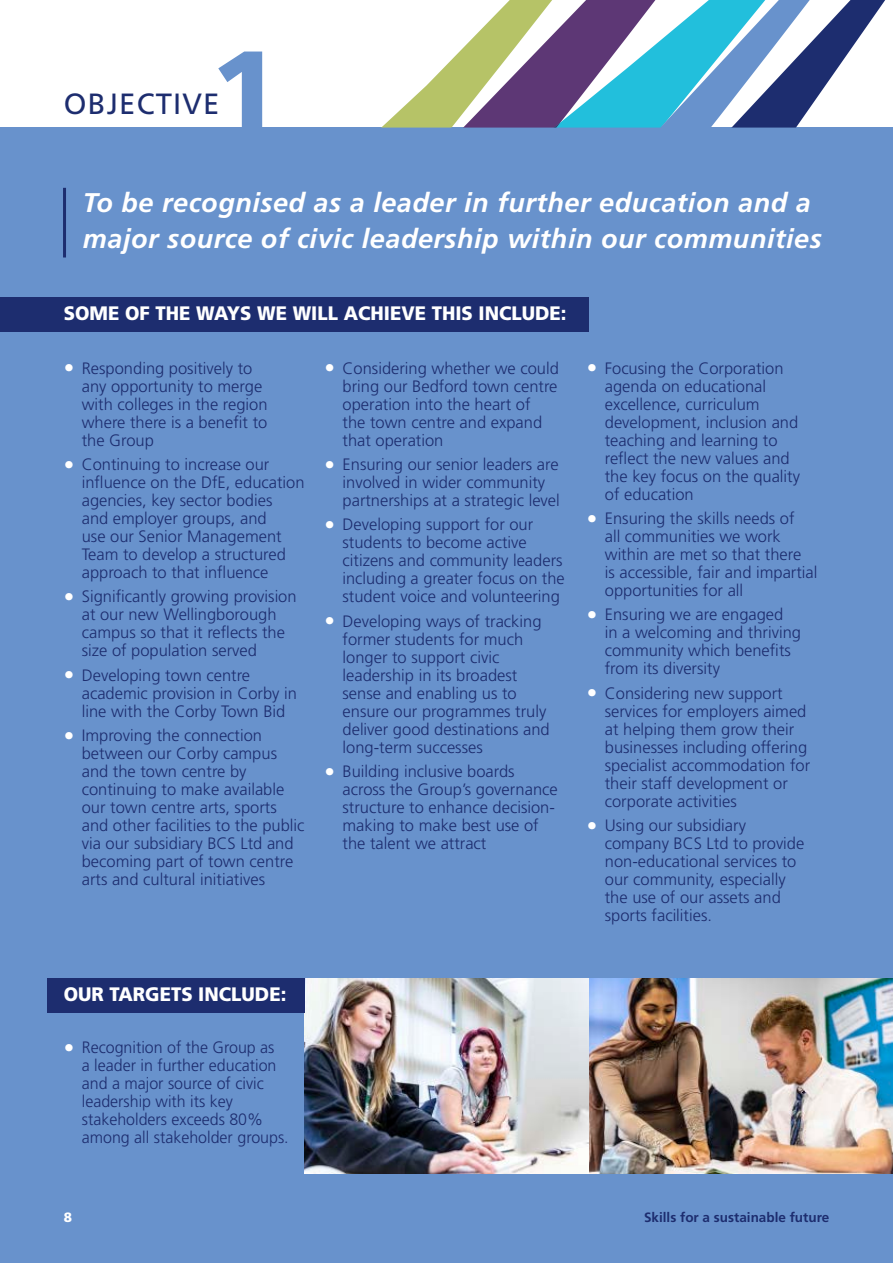
<style>
.page{position:relative;width:893px;height:1263px;background:#fff}
.page>*{position:absolute;margin:0;border:0;box-sizing:border-box;transform-origin:0 0}
.t1{font:900 109.35px "Frutiger";color:#6892cc}
.t2{font:29.25px "Frutiger";letter-spacing:.04em;color:#1d2d6f}
.t3{font:italic 700 27px/36px "Frutiger";letter-spacing:.02em;color:#fff}
.t4{font:900 19.5px "Frutiger";color:#fff;scale:.95 1}
.Bullets{font:300 16.5px/18px "Frutiger";color:#1d2d6f}
.t5{font:700 13.5px "Frutiger";color:#1d2d6f}
.t6{font:900 13.5px "Frutiger";color:#fff}
.s1{font-size:21px;color:#fff}
</style>
<div class="page">
<div style="left:0;top:128px;width:893px;height:1135px;background:#6892cc"></div>
<div style="left:0;top:298px;width:588px;height:34px;background:#1d2d6f"></div>
<hr style="left:63px;top:188px;width:3px;height:69px;background:#1d2d6f">
<img style="left:305px;top:978px;width:588px;height:196px">
<svg style="left:378px;top:0;width:512px;height:128px"></svg>
<div style="left:47px;top:978px;width:258px;height:34px;background:#1d2d6f"></div>
<p class="t1" style="left:211px;top:24px;width:68px">1</p>
<p class="t2" style="left:64px;top:87px;width:157px">OBJECTIVE</p>
<p class="t3" style="left:83px;top:185px;width:740px">To be recognised as a leader in further education and a major source of civic leadership within our communities</p>
<p class="t4" style="left:64px;top:302px;width:531px">SOME OF THE WAYS WE WILL ACHIEVE THIS INCLUDE:</p>
<p class="Bullets" style="left:82px;top:359px;width:187px;text-indent:-18px"><span class="s1">•</span> Responding positively to any opportunity to merge with colleges in the region where there is a benefit to the Group</p>
<p class="Bullets" style="left:82px;top:455px;width:224px;text-indent:-18px"><span class="s1">•</span> Continuing to increase our influence on the DfE, education agencies, key sector bodies<br>and employer groups, and<br>use our Senior Management<br>Team to develop a structured approach to that influence</p>
<p class="Bullets" style="left:82px;top:588px;width:216px;text-indent:-18px"><span class="s1">•</span> Significantly growing provision at our new Wellingborough campus so that it reflects the size of population served</p>
<p class="Bullets" style="left:82px;top:666px;width:217px;text-indent:-18px"><span class="s1">•</span> Developing town centre academic provision in Corby in line with the Corby Town Bid</p>
<p class="Bullets" style="left:82px;top:726px;width:224px;text-indent:-18px"><span class="s1">•</span> Improving the connection between our Corby campus and the town centre by continuing to make available our town centre arts, sports and other facilities to the public via our subsidiary BCS Ltd and becoming part of town centre arts and cultural initiatives</p>
<p class="Bullets" style="left:343px;top:359px;width:218px;text-indent:-18px"><span class="s1">•</span> Considering whether we could bring our Bedford town centre operation into the heart of<br>the town centre and expand that operation</p>
<p class="Bullets" style="left:343px;top:455px;width:219px;text-indent:-18px"><span class="s1">•</span> Ensuring our senior leaders are involved in wider community partnerships at a strategic level</p>
<p class="Bullets" style="left:343px;top:516px;width:224px;text-indent:-18px"><span class="s1">•</span> Developing support for our students to become active citizens and community leaders including a greater focus on the student voice and volunteering</p>
<p class="Bullets" style="left:343px;top:612px;width:209px;text-indent:-18px"><span class="s1">•</span> Developing ways of tracking former students for much longer to support civic leadership in its broadest sense and enabling us to ensure our programmes truly deliver good destinations and long-term successes</p>
<p class="Bullets" style="left:343px;top:762px;width:217px;text-indent:-18px"><span class="s1">•</span> Building inclusive boards across the Group’s governance structure to enhance decision&shy;making to make best use of the talent we attract</p>
<p class="Bullets" style="left:605px;top:359px;width:197px;text-indent:-18px"><span class="s1">•</span> Focusing the Corporation agenda on educational excellence, curriculum development, inclusion and teaching and learning to reflect the new values and the key focus on the quality of education</p>
<p class="Bullets" style="left:605px;top:509px;width:214px;text-indent:-18px"><span class="s1">•</span> Ensuring the skills needs of<br>all communities we work within are met so that there<br>is accessible, fair and impartial opportunities for all</p>
<p class="Bullets" style="left:605px;top:606px;width:198px;text-indent:-18px"><span class="s1">•</span> Ensuring we are engaged<br>in a welcoming and thriving community which benefits from its diversity</p>
<p class="Bullets" style="left:605px;top:684px;width:207px;text-indent:-18px"><span class="s1">•</span> Considering new support services for employers aimed at helping them grow their businesses including offering specialist accommodation for their staff development or corporate activities</p>
<p class="Bullets" style="left:605px;top:816px;width:201px;text-indent:-18px"><span class="s1">•</span> Using our subsidiary company BCS Ltd to provide non-educational services to our community, especially the use of our assets and sports facilities.</p>
<p class="t4" style="left:64px;top:982px;width:236px">OUR TARGETS INCLUDE:</p>
<p class="Bullets" style="left:82px;top:1038px;width:208px;text-indent:-18px"><span class="s1">•</span> Recognition of the Group as<br>a leader in further education and a major source of civic leadership with its key stakeholders exceeds 80% among all stakeholder groups.</p>
<p class="t6" style="left:64px;top:1209px;width:10px">8</p>
<p class="t5" style="left:644px;top:1210px;width:187px">Skills for a sustainable future</p>
</div>
